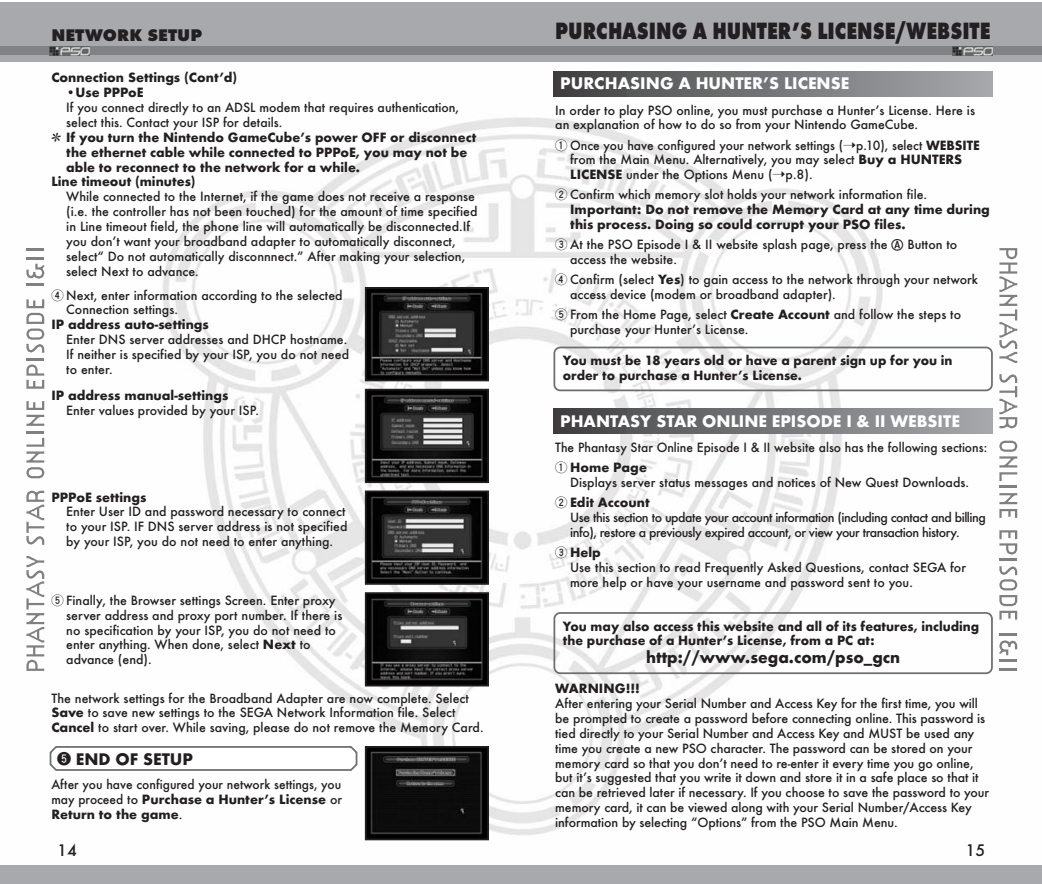
<style>
.page{position:relative;width:1042px;height:884px;background:#fff}
.page>*{position:absolute;margin:0;border:0;box-sizing:border-box;transform-origin:0 0}
.t1{font:800 24.5px "Futura T";color:#231f20;scale:.79 1}
.t2{font:700 17.5px "Futura T";color:#fff}
.t3{font:700 17.5px "Futura T";color:#231f20}
.t4{font:800 17.5px "Futura T";color:#231f20}
.t5{font:500 17.5px "Futura T";color:#231f20}
.t6{font:500 14px/14.9px "Futura T";color:#231f20}
.t7{font:700 14px/14.9px "Futura T";color:#231f20}
.t8{font:500 14px/14.9px "Futura T";letter-spacing:-.035em;color:#231f20}
.s1{font-weight:500}
.s2{font-family:"Numfr";font-weight:700;font-size:12.25px}
.s3{font-weight:700}
.s4{font-family:"Numfr Invert";font-size:14px}
.s5{font-family:"Numfr";font-size:12.25px}
.s6{font-family:"SEGA Nintendo NGC";font-weight:400;font-size:12.25px}
</style>
<div class="page">
<img style="left:0;top:61px;width:1041px;height:780px">
<div style="left:0;top:2px;width:1041px;height:59px;background:#a7a9ac"></div>
<div style="left:0;top:865px;width:1041px;height:19px;background:#a7a9ac"></div>
<svg style="left:26px;top:556px;width:18px;height:115px"></svg>
<svg style="left:26px;top:491px;width:18px;height:54px"></svg>
<svg style="left:26px;top:438px;width:18px;height:40px"></svg>
<hr style="left:26px;top:431px;width:18px;height:3px;background:#808080">
<svg style="left:26px;top:401px;width:18px;height:25px"></svg>
<svg style="left:26px;top:299px;width:18px;height:90px"></svg>
<svg style="left:26px;top:284px;width:18px;height:2px"></svg>
<svg style="left:26px;top:257px;width:18px;height:21px"></svg>
<svg style="left:26px;top:248px;width:18px;height:2px"></svg>
<div style="left:0;top:46px;width:1041px;height:9px;background:#808285"></div>
<img style="left:50px;top:46px;width:40px;height:9px">
<svg style="left:999px;top:248px;width:18px;height:115px"></svg>
<svg style="left:999px;top:374px;width:18px;height:54px"></svg>
<svg style="left:999px;top:441px;width:18px;height:46px"></svg>
<svg style="left:999px;top:493px;width:18px;height:25px"></svg>
<svg style="left:999px;top:530px;width:18px;height:89px"></svg>
<svg style="left:999px;top:633px;width:18px;height:29px"></svg>
<hr style="left:999px;top:668px;width:18px;height:3px;background:#808080">
<img style="left:952px;top:46px;width:40px;height:9px">
<img style="left:368px;top:290px;width:118px;height:88px">
<div style="left:365px;top:287px;width:124px;height:94px;border:2px solid #231f20"></div>
<img style="left:368px;top:392px;width:118px;height:88px">
<div style="left:365px;top:389px;width:124px;height:94px;border:2px solid #231f20"></div>
<img style="left:368px;top:493px;width:118px;height:89px">
<div style="left:365px;top:490px;width:124px;height:95px;border:2px solid #231f20"></div>
<img style="left:368px;top:595px;width:118px;height:88px">
<div style="left:365px;top:592px;width:124px;height:94px;border:2px solid #231f20"></div>
<svg style="left:50px;top:746px;width:307px;height:25px"></svg>
<img style="left:368px;top:749px;width:118px;height:88px">
<div style="left:365px;top:746px;width:124px;height:94px;border:2px solid #231f20"></div>
<div style="left:553px;top:71px;width:439px;height:25px;background:linear-gradient(to right,#424143,#a7a9ad)"></div>
<svg style="left:553px;top:347px;width:439px;height:44px"></svg>
<div style="left:553px;top:409px;width:439px;height:24px;background:linear-gradient(to right,#424143,#a7a9ad)"></div>
<svg style="left:553px;top:612px;width:439px;height:62px"></svg>
<p class="t4" style="left:51px;top:28px;width:152px">NETWORK SETUP</p>
<p class="t7" style="left:51px;top:71px;width:187px">Connection Settings (Cont’d)</p>
<p class="t7" style="left:66px;top:86px;width:79px"><span class="s1">•</span>Use PPPoE</p>
<p class="t6" style="left:66px;top:101px;width:394px">If you connect directly to an ADSL modem that requires authentication,</p>
<p class="t6" style="left:66px;top:116px;width:217px">select this. Contact your ISP for details.</p>
<p class="t7" style="left:51px;top:131px;width:426px">✻ If you turn the Nintendo GameCube’s power OFF or disconnect</p>
<p class="t7" style="left:66px;top:146px;width:402px">the ethernet cable while connected to PPPoE, you may not be</p>
<p class="t7" style="left:66px;top:161px;width:295px">able to reconnect to the network for a while.</p>
<p class="t7" style="left:51px;top:175px;width:146px">Line timeout (minutes)</p>
<p class="t6" style="left:66px;top:190px;width:412px">While connected to the Internet, if the game does not receive a response (i.e. the controller has not been touched) for the amount of time specified in Line timeout field, the phone line will automatically be disconnected.If you don’t want your broadband adapter to automatically disconnect, select“ Do not automatically disconnnect.” After making your selection, select Next to advance.</p>
<p class="t6" style="left:66px;top:288px;width:278px;text-indent:-15px"><span class="s2">4</span> Next, enter information according to the selected<br>Connection settings.</p>
<p class="t7" style="left:51px;top:318px;width:159px">IP address auto-settings</p>
<p class="t6" style="left:66px;top:333px;width:284px">Enter DNS server addresses and DHCP hostname.<br>If neither is specified by your ISP, you do not need to enter.</p>
<p class="t7" style="left:51px;top:389px;width:178px">IP address manual-settings</p>
<p class="t6" style="left:66px;top:403px;width:194px">Enter values provided by your ISP.</p>
<p class="t7" style="left:51px;top:490px;width:96px">PPPoE settings</p>
<p class="t6" style="left:66px;top:505px;width:283px">Enter User ID and password necessary to connect to your ISP. IF DNS server address is not specified by your ISP, you do not need to enter anything.</p>
<p class="t6" style="left:66px;top:593px;width:277px;text-indent:-15px"><span class="s2">5</span> Finally, the Browser settings Screen. Enter proxy server address and proxy port number. If there is no specification by your ISP, you do not need to enter anything. When done, select <span class="s3">Next</span> to advance (end).</p>
<p class="t6" style="left:51px;top:691px;width:433px">The network settings for the Broadband Adapter are now complete. Select<br><span class="s3">Save</span> to save new settings to the SEGA Network Information file. Select<br><span class="s3">Cancel</span> to start over. While saving, please do not remove the Memory Card.</p>
<p class="t3" style="left:57px;top:751px;width:137px"><span class="s4">5</span> END OF SETUP</p>
<p class="t6" style="left:51px;top:778px;width:292px;text-align:justify">After you have configured your network settings, you may proceed to <span class="s3">Purchase a Hunter’s License</span> or <span class="s3">Return to the game</span>.</p>
<p class="t5" style="left:57px;top:843px;width:21px">14</p>
<h1 class="t1" style="left:555px;top:21px;width:552px">PURCHASING A HUNTER’S LICENSE/WEBSITE</h1>
<p class="t2" style="left:560px;top:76px;width:290px">PURCHASING A HUNTER’S LICENSE</p>
<p class="t6" style="left:555px;top:103px;width:421px">In order to play PSO online, you must purchase a Hunter’s License. Here is an explanation of how to do so from your Nintendo GameCube.</p>
<p class="t6" style="left:570px;top:138px;width:411px;text-indent:-15px"><span class="s2">1</span> Once you have configured your network settings (➝p.10), select <span class="s3">WEBSITE </span>from the Main Menu. Alternatively, you may select <span class="s3">Buy a HUNTERS<br>LICENSE</span> under the Options Menu (➝p.8).</p>
<p class="t7" style="left:570px;top:188px;width:421px;text-indent:-15px"><span class="s5">2</span> <span class="s1">Confirm which memory slot holds your network information file.<br></span>Important: Do not remove the Memory Card at any time during this process. Doing so could corrupt your PSO files.</p>
<p class="t6" style="left:570px;top:238px;width:388px;text-indent:-15px"><span class="s2">3</span> At the PSO Episode I &amp; II website splash page, press the <span class="s6">a</span> Button to access the website.</p>
<p class="t6" style="left:570px;top:273px;width:409px;text-indent:-15px"><span class="s2">4</span> Confirm (select <span class="s3">Yes</span>) to gain access to the network through your network access device (modem or broadband adapter).</p>
<p class="t6" style="left:570px;top:308px;width:392px;text-indent:-15px"><span class="s2">5</span> From the Home Page, select <span class="s3">Create Account</span> and follow the steps to purchase your Hunter’s License.</p>
<p class="t7" style="left:562px;top:354px;width:391px">You must be 18 years old or have a parent sign up for you in order to purchase a Hunter’s License.</p>
<p class="t2" style="left:560px;top:414px;width:401px">PHANTASY STAR ONLINE EPISODE I &amp; II WEBSITE</p>
<p class="t6" style="left:555px;top:438px;width:433px;line-height:20.1px">The Phantasy Star Online Episode I &amp; II website also has the following sections:<br><span class="s2">1</span> <span class="s3">Home Page</span></p>
<p class="t6" style="left:555px;top:473px;width:415px;line-height:20.1px;text-indent:15px">Displays server status messages and notices of New Quest Downloads.<br><span class="s2">2</span> <span class="s3">Edit Account</span></p>
<p class="t8" style="left:570px;top:511px;width:417px">Use this section to update your account information (including contact and billing info), restore a previously expired account, or view your transaction history.</p>
<p class="t6" style="left:570px;top:546px;width:397px;text-indent:-15px"><span class="s2">3</span> <span class="s3">Help<br></span>Use this section to read Frequently Asked Questions, contact SEGA for more help or have your username and password sent to you.</p>
<p class="t7" style="left:562px;top:619px;width:418px">You may also access this website and all of its features, including the purchase of a Hunter’s License, from a PC at:</p>
<p class="t3" style="left:646px;top:650px;width:255px">http://www.sega.com/pso_gcn</p>
<p class="t7" style="left:555px;top:682px;width:86px">WARNING!!!</p>
<p class="t6" style="left:555px;top:697px;width:435px">After entering your Serial Number and Access Key for the first time, you will be prompted to create a password before connecting online. This password is tied directly to your Serial Number and Access Key and MUST be used any time you create a new PSO character. The password can be stored on your memory card so that you don’t need to re-enter it every time you go online, but it’s suggested that you write it down and store it in a safe place so that it can be retrieved later if necessary. If you choose to save the password to your memory card, it can be viewed along with your Serial Number/Access Key information by selecting “Options” from the PSO Main Menu.</p>
<p class="t5" style="left:965px;top:843px;width:21px">15</p>
</div>
